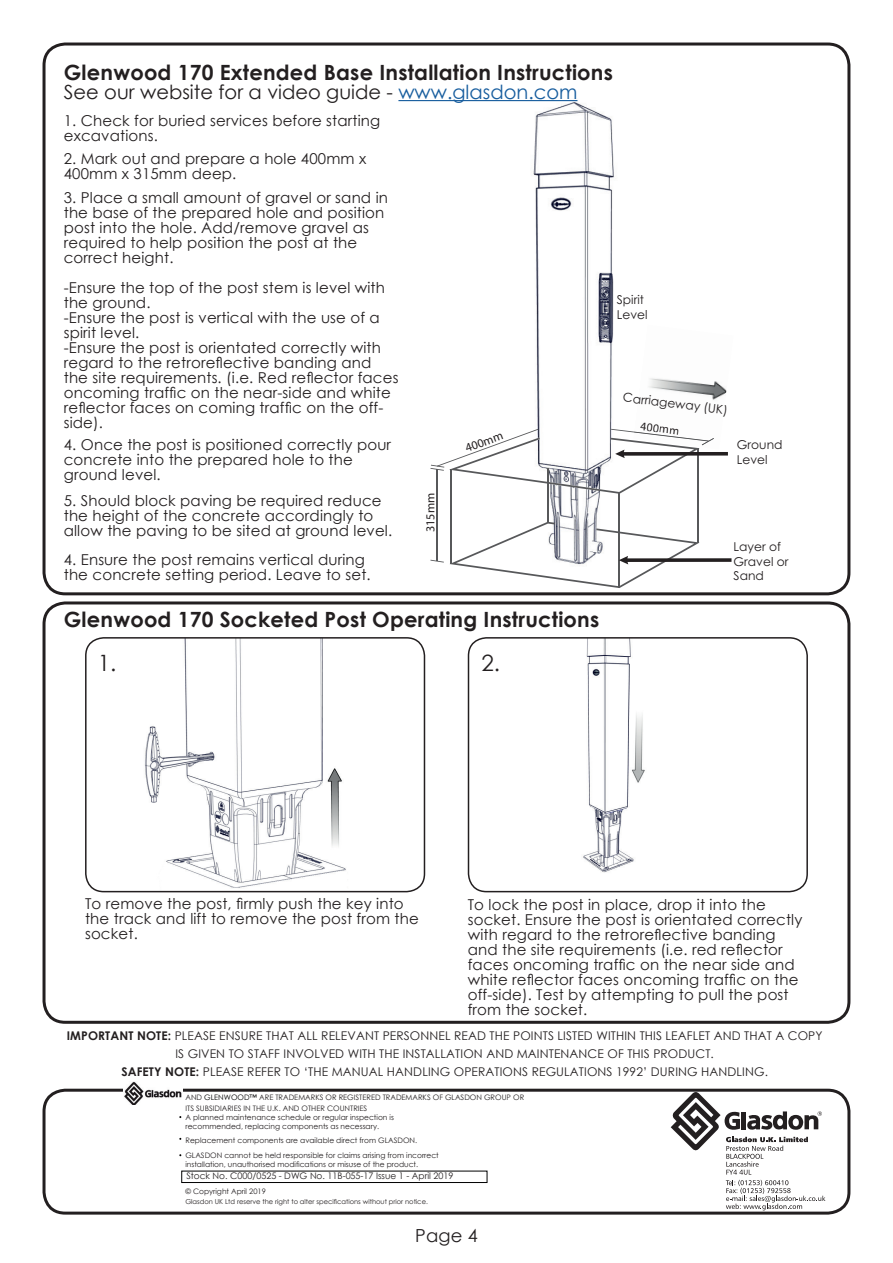
<style>
.page{position:relative;width:893px;height:1263px;background:#fff}
.page>*{position:absolute;margin:0;border:0;box-sizing:border-box;transform-origin:0 0}
.t1{font:22.5px "Century Gothic";color:#231f20}
.t2{font:700 21px "Century Gothic";letter-spacing:.01em;color:#231f20}
.t3{font:19.5px "Century Gothic";color:#231f20}
.t4{font:18px "Century Gothic";color:#231f20}
.t5{font:15px/15px "Century Gothic";letter-spacing:.01em;color:#231f20}
.t6{font:12.3px/14.7px "Century Gothic";color:#231f20}
.t7{font:12.3px "Myriad Pro";color:#231f20}
.t8{font:12px/18px "Century Gothic";letter-spacing:.01em;color:#231f20;text-align:center}
.t9{font:9px "Century Gothic";color:#231f20}
.t10{font:7.5px/9px "Century Gothic";color:#231f20}
.t11{font:7.05px "Arial";color:#040503}
.t12{font:6.75px "Century Gothic";color:#231f20}
.s1{color:#175d9e}
.s2{font-weight:700}
.s3{color:#000}
</style>
<div class="page">
<div style="left:43px;top:1089px;width:807px;height:125px;border:3px solid #231f20;border-radius:21px"></div>
<img style="left:124px;top:1082px;width:59px;height:23px">
<div style="left:181px;top:1171px;width:306px;height:12px;border:1px solid #000"></div>
<svg style="left:671px;top:1091px;width:154px;height:119px"></svg>
<div style="left:43px;top:43px;width:807px;height:552px;border:3px solid #231f20;border-radius:21px"></div>
<img style="left:527px;top:100px;width:87px;height:422px">
<hr style="left:450px;top:469px;width:2px;height:95px;background:#57585a">
<hr style="left:436px;top:469px;width:2px;height:92px;background:#57585a">
<hr style="left:618px;top:493px;width:2px;height:94px;background:#57585a">
<hr style="left:697px;top:448px;width:2px;height:94px;background:#57585a">
<hr style="left:547px;top:468px;width:2px;height:55px;background:#57585a">
<svg style="left:430px;top:522px;width:301px;height:66px"></svg>
<img style="left:648px;top:378px;width:79px;height:22px">
<svg style="left:430px;top:422px;width:298px;height:72px"></svg>
<hr style="left:398px;top:100px;width:179px;height:1px;background:#175d9e">
<div style="left:43px;top:601px;width:807px;height:423px;border:3px solid #231f20;border-radius:21px"></div>
<img style="left:468px;top:638px;width:339px;height:254px">
<div style="left:468px;top:637px;width:340px;height:255px;border:2px solid #231f20;border-radius:18px"></div>
<img style="left:86px;top:638px;width:338px;height:254px">
<div style="left:85px;top:637px;width:340px;height:255px;border:2px solid #231f20;border-radius:18px"></div>
<p class="t2" style="left:64px;top:56px;width:551px">Glenwood 170 Extended Base Installation Instructions</p>
<p class="t3" style="left:64px;top:78px;width:515px">See our website for a video guide - <span class="s1">www.glasdon.com</span></p>
<p class="t5" style="left:64px;top:113px;width:318px">1. Check for buried services before starting excavations.</p>
<p class="t5" style="left:64px;top:151px;width:304px">2. Mark out and prepare a hole 400mm x<br>400mm x 315mm deep.</p>
<p class="t5" style="left:64px;top:190px;width:326px">3. Place a small amount of gravel or sand in the base of the prepared hole and position post into the hole. Add/remove gravel as required to help position the post at the correct height.</p>
<p class="t5" style="left:64px;top:280px;width:323px">-Ensure the top of the post stem is level with the ground.</p>
<p class="t5" style="left:64px;top:310px;width:318px">-Ensure the post is vertical with the use of a spirit level.</p>
<p class="t5" style="left:64px;top:340px;width:336px">-Ensure the post is orientated correctly with regard to the retroreflective banding and the site requirements. (i.e. Red reflector faces oncoming traffic on the near-side and white reflector faces on coming traffic on the off&shy;side).</p>
<p class="t5" style="left:64px;top:437px;width:329px">4. Once the post is positioned correctly pour concrete into the prepared hole to the ground level.</p>
<p class="t5" style="left:64px;top:493px;width:330px">5. Should block paving be required reduce the height of the concrete accordingly to allow the paving to be sited at ground level.</p>
<p class="t5" style="left:64px;top:551px;width:308px">4. Ensure the post remains vertical during the concrete setting period. Leave to set.</p>
<p class="t7" style="left:423px;top:532px;width:41px;rotate:-90deg">315mm</p>
<p class="t7" style="left:463px;top:441px;width:41px;rotate:-20deg">400mm</p>
<p class="t2" style="left:64px;top:603px;width:537px">Glenwood 170 Socketed Post Operating Instructions</p>
<p class="t1" style="left:98px;top:647px;width:20px">1.</p>
<p class="t1" style="left:481px;top:647px;width:20px">2.</p>
<p class="t6" style="left:617px;top:292px;width:32px">Spirit<br>Level</p>
<p class="t6" style="left:624px;top:389px;width:107px;rotate:7deg">Carriageway (UK)</p>
<p class="t7" style="left:641px;top:418px;width:41px;rotate:7deg">400mm</p>
<p class="t6" style="left:737px;top:437px;width:47px">Ground<br>Level</p>
<p class="t6" style="left:734px;top:539px;width:56px">Layer of<br>Gravel or<br>Sand</p>
<p class="t5" style="left:85px;top:895px;width:335px">To remove the post, firmly push the key into the track and lift to remove the post from the socket.</p>
<p class="t5" style="left:468px;top:897px;width:336px">To lock the post in place, drop it into the socket. Ensure the post is orientated correctly with regard to the retroreflective banding and the site requirements (i.e. red reflector faces oncoming traffic on the near side and white reflector faces oncoming traffic on the off-side). Test by attempting to pull the post from the socket.</p>
<p class="t8" style="left:67px;top:1027px;width:757px"><span class="s2">IMPORTANT NOTE:</span> PLEASE ENSURE THAT ALL RELEVANT PERSONNEL READ THE POINTS LISTED WITHIN THIS LEAFLET AND THAT A COPY<br>IS GIVEN TO STAFF INVOLVED WITH THE INSTALLATION AND MAINTENANCE OF THIS PRODUCT.</p>
<p class="t8" style="left:121px;top:1063px;width:648px"><span class="s2">SAFETY NOTE:</span> PLEASE REFER TO ‘THE MANUAL HANDLING OPERATIONS REGULATIONS 1992’ DURING HANDLING.</p>
<p class="t10" style="left:185px;top:1092px;width:340px;line-height:10.5px">AND <span class="s3">GLENWOOD™</span> ARE TRADEMARKS OR REGISTERED TRADEMARKS OF GLASDON GROUP OR<br>ITS SUBSIDIARIES IN THE U.K. AND OTHER COUNTRIES</p>
<p class="t10" style="left:185px;top:1112px;width:210px">A planned maintenance schedule or regular inspection is recommended, replacing components as necessary.</p>
<p class="t10" style="left:185px;top:1135px;width:233px">Replacement components are available direct from GLASDON.</p>
<p class="t10" style="left:185px;top:1150px;width:255px">GLASDON cannot be held responsible for claims arising from incorrect installation, unauthorised modifications or misuse of the product.</p>
<p class="t10" style="left:185px;top:1187px;width:82px">© Copyright April 2019</p>
<p class="t12" style="left:185px;top:1197px;width:244px">Glasdon UK Ltd reserve the right to alter specifications without prior notice.</p>
<p class="t11" style="left:351px;top:1157px;width:3px">.</p>
<p class="t9" style="left:186px;top:1169px;width:269px">Stock No. C000/0525 - DWG No. 11B-055-17 Issue 1 - April 2019</p>
<p class="t4" style="left:415px;top:1223px;width:64px">Page 4</p>
</div>
